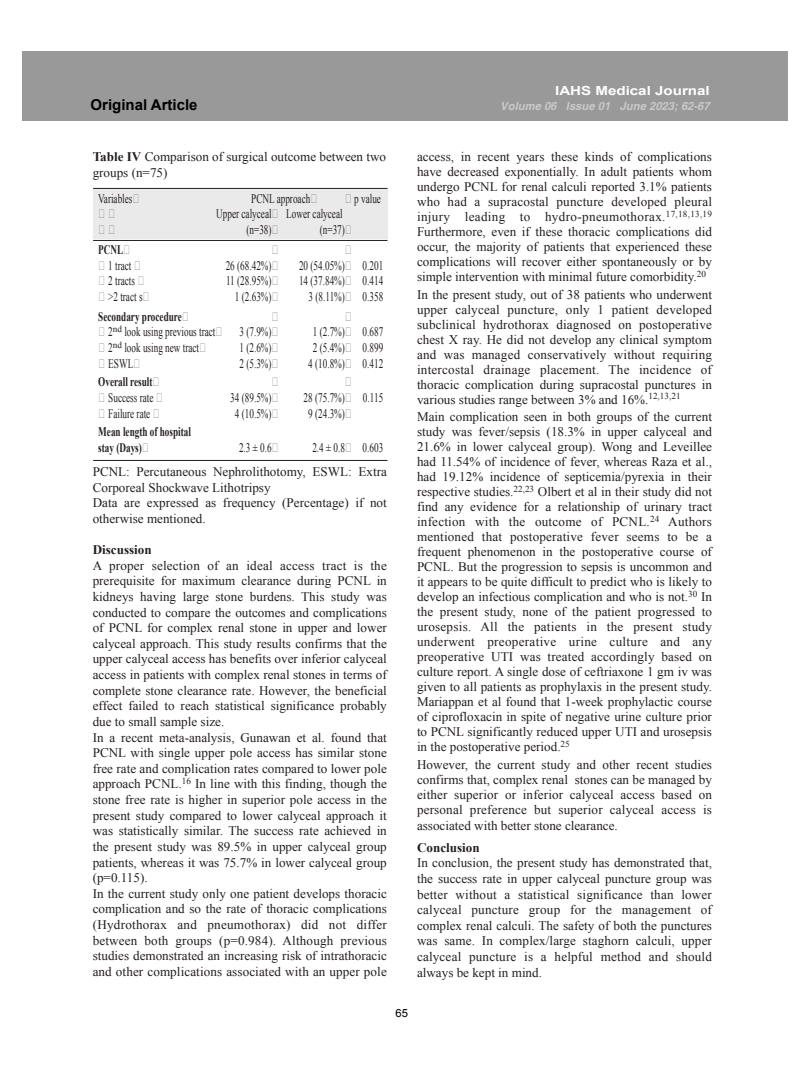
<style>
.page{position:relative;width:810px;height:1080px;background:#fff}
.page>*{position:absolute;margin:0;border:0;box-sizing:border-box;transform-origin:0 0}
.t1{font:700 15px "Arial";color:#000}
.t2{font:13.12px/15px "Times New Roman";color:#241f1f;text-align:justify}
.t3{font:13.12px/15.6px "Times New Roman";color:#241f1f;scale:.7 1}
.t4{font:700 13.12px/15.6px "Times New Roman";color:#241f1f;scale:.7 1}
.t5{font:700 13.12px "Times New Roman";color:#241f1f}
.t6{font:700 12.5px "Arial";color:#fff;scale:1.21 1}
.t7{font:italic 700 11.25px "Arial";color:#c9c9c9}
.t8{font:11.25px "Arial";color:#000}
.s1{font-weight:700}
</style>
<div class="page">
<div style="left:93px;top:188px;width:294px;height:51px;background:#ebeaea"></div>
<div style="left:23px;top:52px;width:765px;height:69px;background:#999"></div>
<hr style="left:93px;top:188px;width:295px;height:1px;background:#241f1f">
<hr style="left:93px;top:240px;width:295px;height:1px;background:#241f1f">
<hr style="left:93px;top:460px;width:295px;height:1px;background:#241f1f">
<p class="t6" style="left:555px;top:82px;width:129px">IAHS Medical Journal</p>
<p class="t1" style="left:91px;top:95px;width:108px">Original Article</p>
<p class="t7" style="left:500px;top:99px;width:211px">Volume 06 Issue 01 June 2023; 62-67</p>
<p class="t2" style="left:93px;top:149px;width:295px;line-height:15.6px"><span class="s1">Table IV</span> Comparison of surgical outcome between two groups (n=75)</p>
<p class="t2" style="left:417px;top:149px;width:297px">access, in recent years these kinds of complications have decreased exponentially. In adult patients whom undergo PCNL for renal calculi reported 3.1% patients who had a supracostal puncture developed pleural injury leading to hydro-pneumothorax.<sup>17,18,13,19<br></sup>Furthermore, even if these thoracic complications did occur, the majority of patients that experienced these complications will recover either spontaneously or by simple intervention with minimal future comorbidity.<sup>20</sup></p>
<p class="t2" style="left:417px;top:286px;width:297px">In the present study, out of 38 patients who underwent upper calyceal puncture, only 1 patient developed subclinical hydrothorax diagnosed on postoperative chest X ray. He did not develop any clinical symptom and was managed conservatively without requiring intercostal drainage placement. The incidence of thoracic complication during supracostal punctures in various studies range between 3% and 16%.<sup>12,13,21</sup></p>
<p class="t2" style="left:417px;top:409px;width:297px">Main complication seen in both groups of the current study was fever/sepsis (18.3% in upper calyceal and 21.6% in lower calyceal group). Wong and Leveillee had 11.54% of incidence of fever, whereas Raza et al., had 19.12% incidence of septicemia/pyrexia in their respective studies.<sup>22,23</sup> Olbert et al in their study did not find any evidence for a relationship of urinary tract infection with the outcome of PCNL.<sup>24</sup> Authors mentioned that postoperative fever seems to be a frequent phenomenon in the postoperative course of PCNL. But the progression to sepsis is uncommon and it appears to be quite difficult to predict who is likely to develop an infectious complication and who is not.<sup>30</sup> In the present study, none of the patient progressed to urosepsis. All the patients in the present study underwent preoperative urine culture and any preoperative UTI was treated accordingly based on culture report. A single dose of ceftriaxone 1 gm iv was given to all patients as prophylaxis in the present study.<br>Mariappan et al found that 1-week prophylactic course of ciprofloxacin in spite of negative urine culture prior to PCNL significantly reduced upper UTI and urosepsis in the postoperative period.<sup>25</sup></p>
<p class="t2" style="left:417px;top:756px;width:297px">However, the current study and other recent studies confirms that, complex renal stones can be managed by either superior or inferior calyceal access based on personal preference but superior calyceal access is associated with better stone clearance.</p>
<p class="t5" style="left:417px;top:838px;width:64px">Conclusion</p>
<p class="t2" style="left:417px;top:855px;width:297px;line-height:15.6px">In conclusion, the present study has demonstrated that, the success rate in upper calyceal puncture group was better without a statistical significance than lower calyceal puncture group for the management of complex renal calculi. The safety of both the punctures was same. In complex/large staghorn calculi, upper calyceal puncture is a helpful method and should always be kept in mind.</p>
<p class="t3" style="left:98px;top:190px;width:50px">Variables</p>
<p class="t3" style="left:251px;top:190px;width:86px">PCNL approach</p>
<p class="t3" style="left:354px;top:190px;width:40px">p value</p>
<p class="t3" style="left:247px;top:206px;width:139px;text-indent:-30px">Upper calyceal Lower calyceal (n=38)</p>
<p class="t3" style="left:320px;top:222px;width:37px">(n=37)</p>
<p class="t4" style="left:98px;top:241px;width:37px">PCNL</p>
<p class="t3" style="left:108px;top:257px;width:35px">1 tract</p>
<p class="t3" style="left:226px;top:257px;width:67px">26 (68.42%)</p>
<p class="t3" style="left:299px;top:257px;width:67px">20 (54.05%)</p>
<p class="t3" style="left:363px;top:257px;width:31px">0.201</p>
<p class="t3" style="left:108px;top:273px;width:40px">2 tracts</p>
<p class="t3" style="left:226px;top:273px;width:67px">11 (28.95%)</p>
<p class="t3" style="left:299px;top:273px;width:67px">14 (37.84%)</p>
<p class="t3" style="left:363px;top:273px;width:31px">0.414</p>
<p class="t3" style="left:108px;top:288px;width:50px">&gt;2 tract s</p>
<p class="t3" style="left:235px;top:288px;width:54px">1 (2.63%)</p>
<p class="t3" style="left:309px;top:288px;width:53px">3 (8.11%)</p>
<p class="t3" style="left:363px;top:288px;width:31px">0.358</p>
<p class="t3" style="left:108px;top:308px;width:155px;text-indent:-10px"><span class="s1">Secondary procedure<br></span>2<sup>nd</sup> look using previous tract</p>
<p class="t3" style="left:239px;top:324px;width:47px">3 (7.9%)</p>
<p class="t3" style="left:313px;top:324px;width:47px">1 (2.7%)</p>
<p class="t3" style="left:363px;top:324px;width:31px">0.687</p>
<p class="t3" style="left:108px;top:340px;width:131px">2<sup>nd</sup> look using new tract</p>
<p class="t3" style="left:239px;top:340px;width:47px">1 (2.6%)</p>
<p class="t3" style="left:313px;top:340px;width:47px">2 (5.4%)</p>
<p class="t3" style="left:363px;top:340px;width:31px">0.899</p>
<p class="t3" style="left:108px;top:355px;width:37px">ESWL</p>
<p class="t3" style="left:239px;top:355px;width:47px">2 (5.3%)</p>
<p class="t3" style="left:308px;top:355px;width:54px">4 (10.8%)</p>
<p class="t3" style="left:363px;top:355px;width:31px">0.412</p>
<p class="t4" style="left:98px;top:374px;width:79px">Overall result</p>
<p class="t3" style="left:108px;top:390px;width:66px">Success rate</p>
<p class="t3" style="left:230px;top:390px;width:61px">34 (89.5%)</p>
<p class="t3" style="left:304px;top:390px;width:61px">28 (75.7%)</p>
<p class="t3" style="left:363px;top:390px;width:31px">0.115</p>
<p class="t3" style="left:108px;top:405px;width:62px">Failure rate</p>
<p class="t3" style="left:235px;top:405px;width:54px">4 (10.5%)</p>
<p class="t3" style="left:308px;top:405px;width:54px">9 (24.3%)</p>
<p class="t4" style="left:98px;top:424px;width:134px">Mean length of hospital stay (Days)</p>
<p class="t3" style="left:239px;top:440px;width:48px">2.3 ± 0.6</p>
<p class="t3" style="left:312px;top:440px;width:48px">2.4 ± 0.8</p>
<p class="t3" style="left:363px;top:440px;width:31px">0.603</p>
<p class="t2" style="left:93px;top:464px;width:296px;line-height:15.6px;text-align:left">PCNL: Percutaneous Nephrolithotomy, ESWL: Extra Corporeal Shockwave Lithotripsy<br>Data are expressed as frequency (Percentage) if not otherwise mentioned.</p>
<p class="t5" style="left:93px;top:541px;width:61px">Discussion</p>
<p class="t2" style="left:93px;top:557px;width:296px;line-height:15.6px;text-align:left">A proper selection of an ideal access tract is the prerequisite for maximum clearance during PCNL in kidneys having large stone burdens. This study was conducted to compare the outcomes and complications of PCNL for complex renal stone in upper and lower calyceal approach. This study results confirms that the upper calyceal access has benefits over inferior calyceal access in patients with complex renal stones in terms of complete stone clearance rate. However, the beneficial effect failed to reach statistical significance probably due to small sample size.<br>In a recent meta-analysis, Gunawan et al. found that PCNL with single upper pole access has similar stone free rate and complication rates compared to lower pole approach PCNL.<sup>16</sup> In line with this finding, though the stone free rate is higher in superior pole access in the present study compared to lower calyceal approach it was statistically similar. The success rate achieved in the present study was 89.5% in upper calyceal group patients, whereas it was 75.7% in lower calyceal group (p=0.115).<br>In the current study only one patient develops thoracic complication and so the rate of thoracic complications (Hydrothorax and pneumothorax) did not differ between both groups (p=0.984). Although previous studies demonstrated an increasing risk of intrathoracic and other complications associated with an upper pole</p>
<p class="t8" style="left:395px;top:1005px;width:14px">65</p>
</div>
